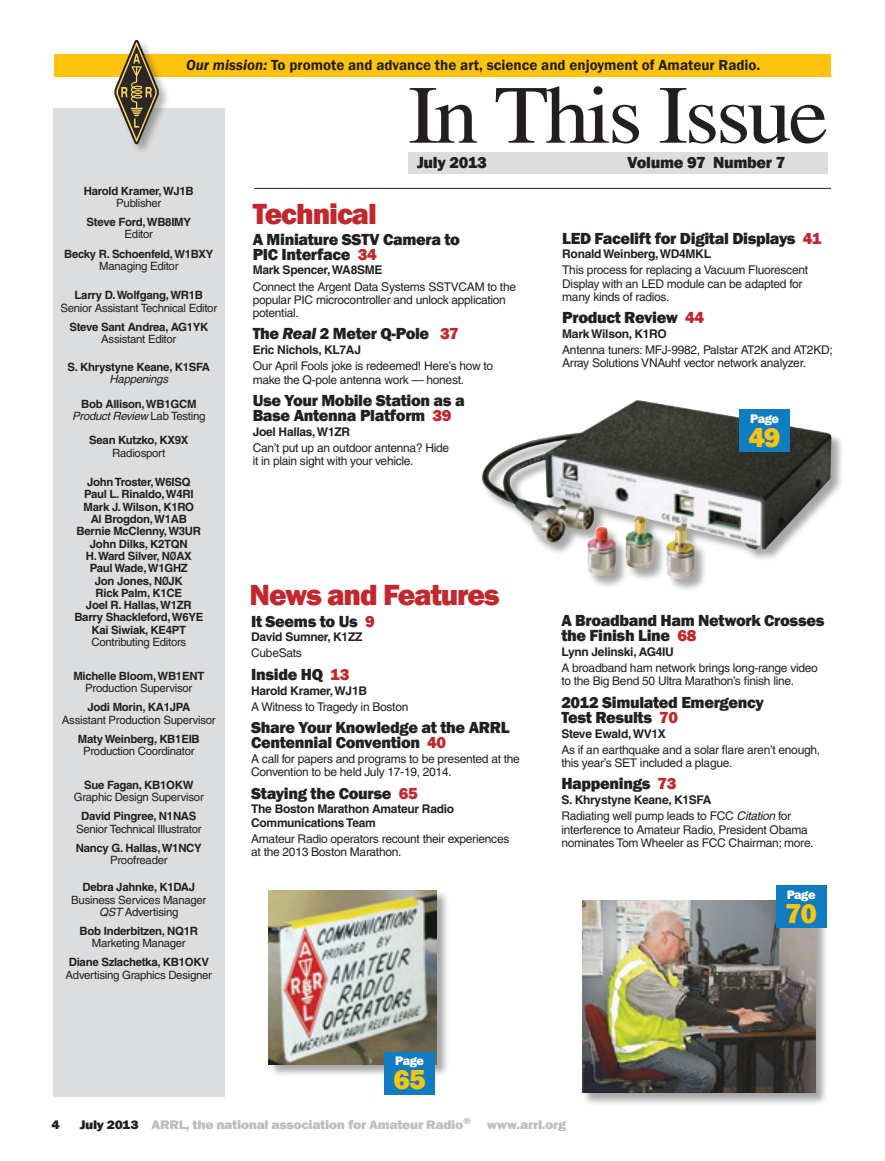
<style>
.page{position:relative;width:885px;height:1161px;background:#fff}
.page>*{position:absolute;margin:0;border:0;box-sizing:border-box;transform-origin:0 0}
.Intro_Headline_NEW{font:82.5px "Times";letter-spacing:-.04em;color:#231f20;scale:1.08 1}
.NEWEST_TOC_HEADERS{font:800 30px "Franklin Gothic";letter-spacing:-.035em;color:#c1272d}
.TOC_HEADERS{font:800 28.2px "Franklin Gothic";color:#ffc20d}
.NEWEST_CONTENTS_TEXT{font:800 16.5px/15px "Franklin Gothic";letter-spacing:-.02em;color:#231f20}
.NEW_VOLUME_AND_DATE{font:800 16.5px "Franklin Gothic";letter-spacing:-.02em;color:#231f20}
.t1{font:600 15px "Franklin Gothic";color:#231f20}
.t2{font:800 12.75px "Franklin Gothic";letter-spacing:-.025em;color:#bcbec0;scale:1.1 1}
.TOC_HEADERS-2{font:800 12.75px "Franklin Gothic";letter-spacing:-.035em;color:#fff}
.t3{font:800 12.75px "Franklin Gothic";color:#231f20;scale:1.1 1}
.NEWEST_CONTENS_TEXT{font:12px/13.2px "Helvetica";letter-spacing:-.025em;color:#231f20}
.NEWEST_CONTENS_TEXT-2{font:700 12px/13.2px "Helvetica";letter-spacing:-.025em;color:#231f20}
.Staff_NEW{font:700 11.4px/12.3px "Helvetica";letter-spacing:-.025em;color:#231f20;text-align:center}
.Staff_NEW-2{font:11.4px/12.3px "Helvetica";letter-spacing:-.025em;color:#231f20;text-align:center}
.s1{font-style:italic}
.s2{font-weight:400}
.s3{font-weight:700}
.s4{font-weight:400;font-style:italic}
.s5{color:#c1272d}
.s6{color:#231f20}
</style>
<div class="page">
<div style="left:53px;top:108px;width:171px;height:989px;background:#dcddde"></div>
<hr style="left:254px;top:188px;width:576px;height:1px;background:#231f20">
<div style="left:408px;top:152px;width:419px;height:22px;background:#dcddde"></div>
<div style="left:55px;top:54px;width:775px;height:22px;background:#ffc20d"></div>
<div style="left:112px;top:38px;width:58px;height:117px;background:#231f20;opacity:.35"></div>
<svg style="left:114px;top:40px;width:45px;height:104px"></svg>
<div style="left:481px;top:399px;width:362px;height:193px;background:#231f20;opacity:.4"></div>
<img style="left:583px;top:400px;width:54px;height:31px">
<div style="left:739px;top:410px;width:50px;height:42px;background:#107dc1"></div>
<div style="left:268px;top:890px;width:181px;height:187px;background:#231f20;opacity:.4"></div>
<img style="left:269px;top:890px;width:167px;height:174px">
<div style="left:384px;top:1052px;width:51px;height:43px;background:#107dc1"></div>
<div style="left:582px;top:900px;width:245px;height:205px;background:#231f20;opacity:.4"></div>
<img style="left:582px;top:900px;width:232px;height:193px">
<div style="left:775px;top:886px;width:51px;height:42px;background:#107dc1"></div>
<p class="t1" style="left:186px;top:56px;width:575px"><span class="s1">Our mission:</span> To promote and advance the art, science and enjoyment of Amateur Radio.</p>
<p class="Intro_Headline_NEW" style="left:408px;top:69px;width:390px">In This Issue</p>
<p class="Staff_NEW" style="left:84px;top:185px;width:111px">Harold Kramer, WJ1B<br><span class="s2">Publisher</span></p>
<p class="Staff_NEW" style="left:87px;top:216px;width:106px">Steve Ford, WB8IMY<br><span class="s2">Editor</span></p>
<p class="Staff_NEW" style="left:64px;top:247px;width:151px">Becky R. Schoenfeld, W1BXY<br><span class="s2">Managing Editor</span></p>
<p class="Staff_NEW-2" style="left:60px;top:289px;width:158px"><span class="s3">Larry D. Wolfgang, WR1B<br></span>Senior Assistant Technical Editor</p>
<p class="Staff_NEW" style="left:69px;top:320px;width:140px">Steve Sant Andrea, AG1YK<br><span class="s2">Assistant Editor</span></p>
<p class="Staff_NEW" style="left:68px;top:361px;width:144px">S. Khrystyne Keane, K1SFA<br><span class="s4">Happenings</span></p>
<p class="Staff_NEW" style="left:72px;top:397px;width:135px">Bob Allison, WB1GCM<br><span class="s4">Product Review</span> <span class="s2">Lab Testing</span></p>
<p class="Staff_NEW" style="left:89px;top:434px;width:101px">Sean Kutzko, KX9X<br><span class="s2">Radiosport</span></p>
<p class="Staff_NEW" style="left:74px;top:476px;width:130px">John Troster, W6ISQ<br>Paul L. Rinaldo, W4RI<br>Mark J. Wilson, K1RO<br>Al Brogdon, W1AB<br>Bernie McClenny, W3UR<br>John Dilks, K2TQN<br>H. Ward Silver, NØAX<br>Paul Wade, W1GHZ<br>Jon Jones, NØJK<br>Rick Palm, K1CE<br>Joel R. Hallas, W1ZR<br>Barry Shackleford, W6YE<br>Kai Siwiak, KE4PT<br><span class="s2">Contributing Editors</span></p>
<p class="Staff_NEW" style="left:73px;top:670px;width:132px">Michelle Bloom, WB1ENT<br><span class="s2">Production Supervisor</span></p>
<p class="Staff_NEW-2" style="left:62px;top:701px;width:155px"><span class="s3">Jodi Morin, KA1JPA<br></span>Assistant Production Supervisor</p>
<p class="Staff_NEW-2" style="left:78px;top:733px;width:123px"><span class="s3">Maty Weinberg, KB1EIB<br></span>Production Coordinator</p>
<p class="Staff_NEW-2" style="left:74px;top:779px;width:131px"><span class="s3">Sue Fagan, KB1OKW<br></span>Graphic Design Supervisor</p>
<p class="Staff_NEW-2" style="left:76px;top:810px;width:127px"><span class="s3">David Pingree, N1NAS<br></span>Senior Technical Illustrator</p>
<p class="Staff_NEW" style="left:76px;top:842px;width:127px">Nancy G. Hallas, W1NCY<br><span class="s2">Proofreader</span></p>
<p class="Staff_NEW-2" style="left:71px;top:881px;width:137px"><span class="s3">Debra Jahnke, K1DAJ<br></span>Business Services Manager<br><span class="s1">QST</span> Advertising</p>
<p class="Staff_NEW" style="left:80px;top:925px;width:120px">Bob Inderbitzen, NQ1R<br><span class="s2">Marketing Manager</span></p>
<p class="Staff_NEW-2" style="left:66px;top:956px;width:148px;text-align:left"><span class="s3">Diane Szlachetka, KB1OKV<br></span>Advertising Graphics Designer</p>
<p class="NEWEST_TOC_HEADERS" style="left:253px;top:194px;width:125px">Technical</p>
<p class="NEW_VOLUME_AND_DATE" style="left:417px;top:151px;width:71px">July 2013</p>
<p class="NEW_VOLUME_AND_DATE" style="left:627px;top:151px;width:160px">Volume 97 Number 7</p>
<p class="NEWEST_CONTENTS_TEXT" style="left:253px;top:232px;width:209px">A Miniature SSTV Camera to<br>PIC Interface <span class="s5">34</span></p>
<p class="NEWEST_CONTENS_TEXT-2" style="left:253px;top:263px;width:131px">Mark Spencer, WA8SME</p>
<p class="NEWEST_CONTENS_TEXT" style="left:253px;top:280px;width:265px">Connect the Argent Data Systems SSTVCAM to the popular PIC microcontroller and unlock application potential.</p>
<p class="NEWEST_CONTENTS_TEXT" style="left:253px;top:326px;width:208px">The <span class="s1">Real</span> 2 Meter Q-Pole <span class="s5">37</span></p>
<p class="NEWEST_CONTENS_TEXT-2" style="left:253px;top:343px;width:110px">Eric Nichols, KL7AJ</p>
<p class="NEWEST_CONTENS_TEXT" style="left:253px;top:360px;width:242px">Our April Fools joke is redeemed! Here’s how to make the Q-pole antenna work — honest.</p>
<p class="NEWEST_CONTENTS_TEXT" style="left:253px;top:393px;width:213px">Use Your Mobile Station as a<br>Base Antenna Platform <span class="s5">39</span></p>
<p class="NEWEST_CONTENS_TEXT-2" style="left:253px;top:425px;width:99px">Joel Hallas, W1ZR</p>
<p class="NEWEST_CONTENS_TEXT" style="left:253px;top:441px;width:198px">Can’t put up an outdoor antenna? Hide it in plain sight with your vehicle.</p>
<p class="NEWEST_CONTENTS_TEXT" style="left:562px;top:230px;width:261px">LED Facelift for Digital Displays <span class="s5">41</span></p>
<p class="NEWEST_CONTENS_TEXT-2" style="left:562px;top:247px;width:150px">Ronald Weinberg, WD4MKL</p>
<p class="NEWEST_CONTENS_TEXT" style="left:562px;top:264px;width:247px">This process for replacing a Vacuum Fluorescent<br>Display with an LED module can be adapted for many kinds of radios.</p>
<p class="NEWEST_CONTENTS_TEXT" style="left:562px;top:310px;width:143px">Product Review <span class="s5">44</span></p>
<p class="NEWEST_CONTENS_TEXT-2" style="left:562px;top:327px;width:106px">Mark Wilson, K1RO</p>
<p class="NEWEST_CONTENS_TEXT" style="left:562px;top:343px;width:272px">Antenna tuners: MFJ-9982, Palstar AT2K and AT2KD;<br>Array Solutions VNAuhf vector network analyzer.</p>
<p class="TOC_HEADERS-2" style="left:750px;top:410px;width:30px">Page</p>
<p class="TOC_HEADERS" style="left:748px;top:419px;width:34px">49</p>
<p class="NEWEST_TOC_HEADERS" style="left:249px;top:576px;width:252px">News and Features</p>
<p class="NEWEST_CONTENTS_TEXT" style="left:251px;top:613px;width:125px">It Seems to Us <span class="s5">9</span></p>
<p class="NEWEST_CONTENS_TEXT-2" style="left:251px;top:630px;width:113px">David Sumner, K1ZZ</p>
<p class="NEWEST_CONTENS_TEXT" style="left:251px;top:647px;width:52px">CubeSats</p>
<p class="NEWEST_CONTENTS_TEXT" style="left:251px;top:667px;width:100px">Inside HQ <span class="s5">13</span></p>
<p class="NEWEST_CONTENS_TEXT-2" style="left:251px;top:684px;width:117px">Harold Kramer, WJ1B</p>
<p class="NEWEST_CONTENS_TEXT" style="left:251px;top:700px;width:159px">A Witness to Tragedy in Boston</p>
<p class="NEWEST_CONTENTS_TEXT" style="left:251px;top:720px;width:260px">Share Your Knowledge at the ARRL<br>Centennial Convention <span class="s5">40</span></p>
<p class="NEWEST_CONTENS_TEXT" style="left:251px;top:752px;width:270px">A call for papers and programs to be presented at the<br>Convention to be held July 17-19, 2014.</p>
<p class="NEWEST_CONTENTS_TEXT" style="left:251px;top:786px;width:168px">Staying the Course <span class="s5">65</span></p>
<p class="NEWEST_CONTENS_TEXT-2" style="left:251px;top:802px;width:204px">The Boston Marathon Amateur Radio<br>Communications Team</p>
<p class="NEWEST_CONTENS_TEXT" style="left:251px;top:832px;width:259px">Amateur Radio operators recount their experiences at the 2013 Boston Marathon.</p>
<p class="NEWEST_CONTENTS_TEXT" style="left:561px;top:613px;width:264px">A Broadband Ham Network Crosses the Finish Line <span class="s5">68</span></p>
<p class="NEWEST_CONTENS_TEXT-2" style="left:561px;top:645px;width:114px">Lynn Jelinski, AG4IU</p>
<p class="NEWEST_CONTENS_TEXT" style="left:561px;top:661px;width:258px">A broadband ham network brings long-range video to the Big Bend 50 Ultra Marathon’s finish line.</p>
<p class="NEWEST_CONTENTS_TEXT" style="left:561px;top:695px;width:204px">2012 Simulated Emergency<br>Test Results <span class="s5">70</span></p>
<p class="NEWEST_CONTENS_TEXT-2" style="left:561px;top:727px;width:106px">Steve Ewald, WV1X</p>
<p class="NEWEST_CONTENS_TEXT" style="left:561px;top:743px;width:260px">As if an earthquake and a solar flare aren’t enough, this year’s SET included a plague.</p>
<p class="NEWEST_CONTENTS_TEXT" style="left:561px;top:776px;width:117px">Happenings <span class="s5">73</span></p>
<p class="NEWEST_CONTENS_TEXT-2" style="left:561px;top:793px;width:151px">S. Khrystyne Keane, K1SFA</p>
<p class="NEWEST_CONTENS_TEXT" style="left:561px;top:810px;width:254px">Radiating well pump leads to FCC <span class="s1">Citation</span> for interference to Amateur Radio, President Obama nominates Tom Wheeler as FCC Chairman; more.</p>
<p class="TOC_HEADERS-2" style="left:786px;top:886px;width:30px">Page</p>
<p class="TOC_HEADERS" style="left:785px;top:895px;width:34px">70</p>
<p class="TOC_HEADERS-2" style="left:395px;top:1052px;width:30px">Page</p>
<p class="TOC_HEADERS" style="left:393px;top:1061px;width:34px">65</p>
<p class="t3" style="left:51px;top:1116px;width:9px">4</p>
<p class="t2" style="left:80px;top:1116px;width:443px"><span class="s6">July 2013</span> ARRL, the national association for Amateur Radio<sup>®</sup> www.arrl.org</p>
</div>
